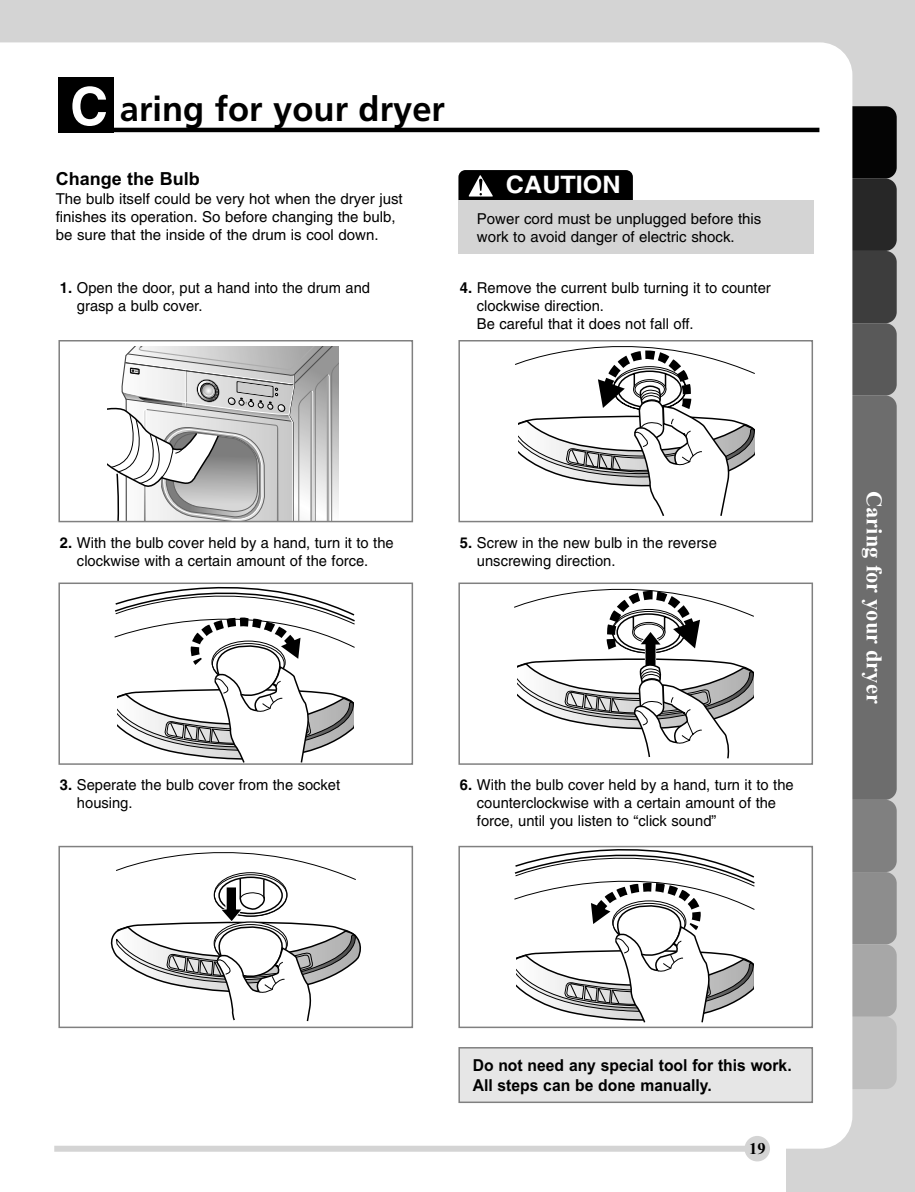
<style>
.page{position:relative;width:915px;height:1192px;background:#fff}
.page>*{position:absolute;margin:0;border:0;box-sizing:border-box;transform-origin:0 0}
.t1{font:700 34.5px "Frutiger";color:#000}
.t2{font:700 24px "Helvetica";color:#fff;scale:1.05 1}
.t3{font:700 22.5px "Times New Roman";color:#fff}
.t4{font:700 18px "Arial";color:#000}
.t5{font:700 16.5px/19.8px "Arial";color:#000;scale:.95 1}
.t6{font:700 16.5px "Times New Roman";color:#000}
.t7{font:15px/18px "Helvetica";color:#000}
.s1{font-family:"Helvetica";font-size:52.5px;color:#fff}
.s2{font-weight:700}
</style>
<div class="page">
<div style="left:0;top:0;width:914px;height:1191px;background:#d4d4d4"></div>
<div style="left:832px;top:106px;width:64px;height:72px;background:#040404;border-radius:11px"></div>
<div style="left:832px;top:178px;width:64px;height:73px;background:#272727;border-radius:11px"></div>
<div style="left:832px;top:251px;width:64px;height:72px;background:#3d3d3d;border-radius:11px"></div>
<div style="left:832px;top:323px;width:64px;height:72px;background:#595959;border-radius:11px"></div>
<div style="left:832px;top:872px;width:64px;height:72px;background:#8d8d8d;border-radius:11px"></div>
<div style="left:832px;top:799px;width:64px;height:73px;background:#808080;border-radius:11px"></div>
<div style="left:832px;top:944px;width:64px;height:72px;background:#a7a7a7;border-radius:11px"></div>
<div style="left:832px;top:1016px;width:64px;height:72px;background:#c0c0c0;border-radius:11px"></div>
<div style="left:832px;top:395px;width:64px;height:404px;background:#6d6d6d;border-radius:11px"></div>
<div style="left:0;top:1129px;width:786px;height:62px;background:#fff"></div>
<div style="left:0;top:42px;width:852px;height:1106px;background:#fff"></div>
<div style="left:744px;top:1135px;width:25px;height:26px;background:#d4d4d4;border-radius:50%"></div>
<div style="left:54px;top:1145px;width:695px;height:6px;background:#d4d4d4"></div>
<svg style="left:96px;top:343px;width:243px;height:176px"></svg>
<div style="left:95px;top:406px;width:12px;height:64px;background:#fff"></div>
<div style="left:126px;top:341px;width:230px;height:5px;background:#fff"></div>
<div style="left:339px;top:341px;width:37px;height:179px;background:#fff"></div>
<div style="left:58px;top:340px;width:355px;height:182px;border:2px solid #808080"></div>
<hr style="left:354px;top:699px;width:4px;height:32px;background:#fff">
<svg style="left:113px;top:585px;width:243px;height:176px;background:#dedede"></svg>
<div style="left:58px;top:582px;width:355px;height:182px;border:2px solid #808080"></div>
<svg style="left:106px;top:848px;width:258px;height:174px;background:#e5e5e5"></svg>
<div style="left:58px;top:845px;width:355px;height:182px;border:2px solid #808080"></div>
<svg style="left:513px;top:343px;width:244px;height:174px;background:#dfdfdf"></svg>
<hr style="left:513px;top:421px;width:4px;height:32px;background:#fff">
<hr style="left:755px;top:423px;width:4px;height:35px;background:#fff">
<div style="left:458px;top:340px;width:354px;height:182px;border:2px solid #808080"></div>
<hr style="left:754px;top:669px;width:4px;height:31px;background:#fff">
<svg style="left:512px;top:585px;width:244px;height:175px;background:#dcdcdc"></svg>
<div style="left:458px;top:582px;width:354px;height:182px;border:2px solid #808080"></div>
<div style="left:753px;top:960px;width:5px;height:32px;background:#fff"></div>
<svg style="left:512px;top:848px;width:244px;height:176px;background:#dedede"></svg>
<div style="left:458px;top:845px;width:354px;height:182px;border:2px solid #808080"></div>
<div style="left:460px;top:1048px;width:351px;height:53px;background:#e6e6e6"></div>
<div style="left:458px;top:1046px;width:354px;height:56px;border:2px solid #808080"></div>
<div style="left:458px;top:170px;width:174px;height:56px;background:#000;border-radius:7px"></div>
<div style="left:458px;top:200px;width:355px;height:53px;background:#d4d4d4"></div>
<svg style="left:468px;top:175px;width:25px;height:22px"></svg>
<div style="left:59px;top:77px;width:55px;height:55px;background:#000"></div>
<hr style="left:59px;top:128px;width:760px;height:4px;background:#000">
<h1 class="t1" style="left:70px;top:95px;width:376px"><span class="s1">C</span> aring for your dryer</h1>
<p class="t4" style="left:56px;top:172px;width:145px">Change the Bulb</p>
<p class="t7" style="left:56px;top:191px;width:348px">The bulb itself could be very hot when the dryer just finishes its operation. So before changing the bulb, be sure that the inside of the drum is cool down.</p>
<p class="t7" style="left:77px;top:280px;width:294px;text-indent:-17px"><span class="s2">1.</span> Open the door, put a hand into the drum and grasp a bulb cover.</p>
<h2 class="t2" style="left:506px;top:176px;width:111px">CAUTION</h2>
<p class="t7" style="left:477px;top:211px;width:286px">Power cord must be unplugged before this work to avoid danger of electric shock.</p>
<p class="t7" style="left:477px;top:280px;width:295px;text-indent:-17px"><span class="s2">4.</span> Remove the current bulb turning it to counter clockwise direction.<br>Be careful that it does not fall off.</p>
<p class="t7" style="left:60px;top:534px;width:335px;text-align:center"><span class="s2">2.</span> With the bulb cover held by a hand, turn it to the clockwise with a certain amount of the force.</p>
<p class="t7" style="left:477px;top:534px;width:241px;text-indent:-17px"><span class="s2">5.</span> Screw in the new bulb in the reverse unscrewing direction.</p>
<p class="t7" style="left:77px;top:777px;width:265px;text-indent:-17px"><span class="s2">3.</span> Seperate the bulb cover from the socket housing.</p>
<p class="t7" style="left:477px;top:777px;width:318px;text-indent:-17px"><span class="s2">6.</span> With the bulb cover held by a hand, turn it to the counterclockwise with a certain amount of the force, until you listen to “click sound”</p>
<h3 class="t3" style="left:881px;top:490px;width:214px;rotate:90deg">Caring for your dryer</h3>
<p class="t5" style="left:472px;top:1056px;width:337px">Do not need any special tool for this work.<br>All steps can be done manually.</p>
<p class="t6" style="left:749px;top:1143px;width:18px">19</p>
</div>
